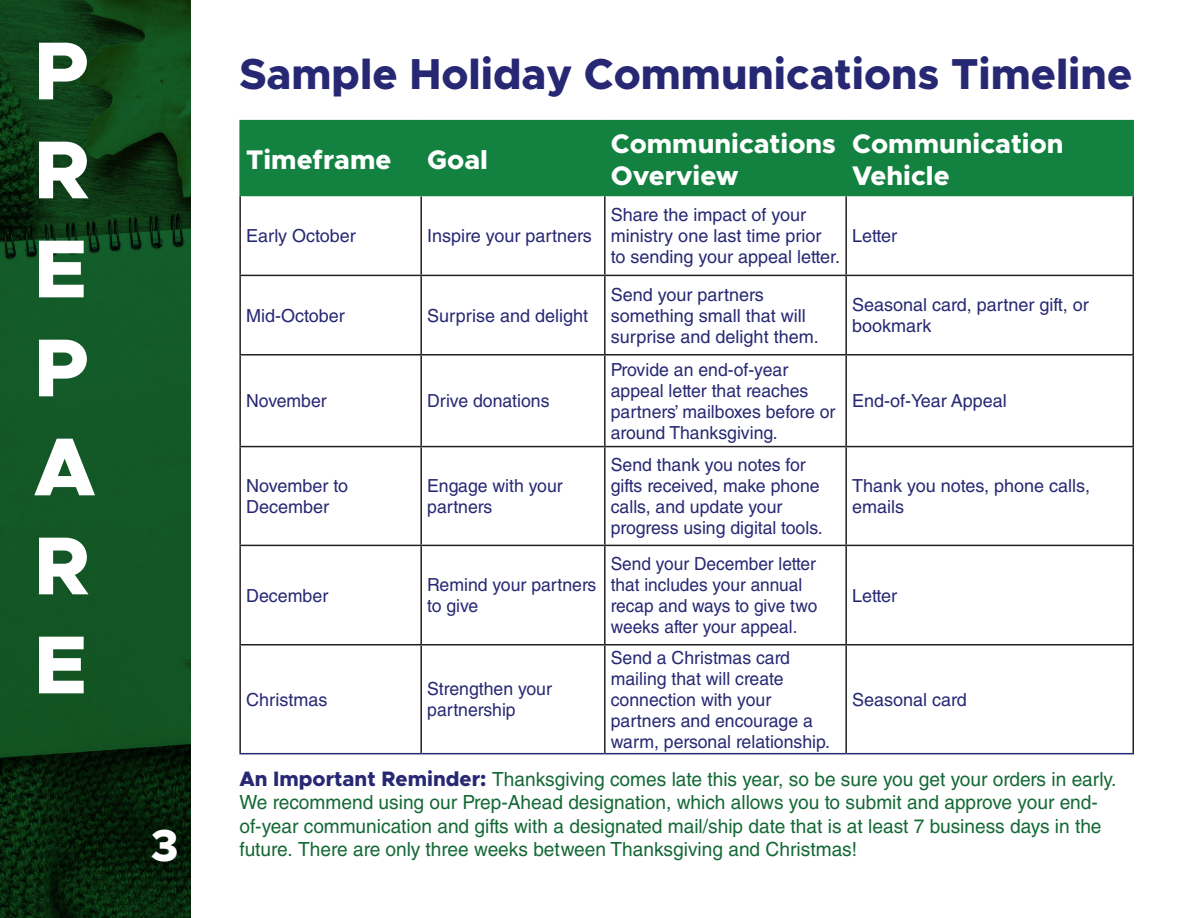
<style>
.page{position:relative;width:1188px;height:918px;background:#fff}
.page>*{position:absolute;margin:0;border:0;box-sizing:border-box;transform-origin:0 0}
.t1{font:800 82.5px/99px "Metropolis";color:#fff;text-align:justify}
.t2{font:800 45px "Metropolis";color:#fff}
.t3{font:800 43.5px "Metropolis";color:#272873}
.t4{font:800 27px/32.4px "Metropolis";color:#fff}
.t5{font:19.5px/23.4px "Helvetica LT Std";color:#146936}
.t6{font:18px/21px "Helvetica LT Std";color:#272873}
.t7{font:18px/21px "Helvetica LT Std";color:#272873;scale:.96 1}
.s1{font-family:"Metropolis";font-weight:800;font-size:21px;color:#272873}
</style>
<div class="page">
<img style="left:0;top:0;width:191px;height:918px">
<div style="left:241px;top:121px;width:891px;height:74px;background:#138240"></div>
<hr style="left:239px;top:196px;width:2px;height:79px;background:#231f20">
<hr style="left:420px;top:196px;width:2px;height:79px;background:#231f20">
<hr style="left:604px;top:196px;width:2px;height:79px;background:#231f20">
<hr style="left:845px;top:196px;width:2px;height:79px;background:#231f20">
<hr style="left:1132px;top:196px;width:2px;height:79px;background:#231f20">
<hr style="left:239px;top:275px;width:182px;height:1px;background:#231f20">
<hr style="left:239px;top:276px;width:2px;height:78px;background:#231f20">
<hr style="left:421px;top:275px;width:184px;height:1px;background:#231f20">
<hr style="left:420px;top:276px;width:2px;height:78px;background:#231f20">
<hr style="left:605px;top:275px;width:241px;height:1px;background:#231f20">
<hr style="left:604px;top:276px;width:2px;height:78px;background:#231f20">
<hr style="left:846px;top:275px;width:288px;height:1px;background:#231f20">
<hr style="left:845px;top:276px;width:2px;height:78px;background:#231f20">
<hr style="left:1132px;top:276px;width:2px;height:78px;background:#231f20">
<hr style="left:239px;top:354px;width:182px;height:2px;background:#231f20">
<hr style="left:239px;top:356px;width:2px;height:90px;background:#231f20">
<hr style="left:421px;top:354px;width:184px;height:2px;background:#231f20">
<hr style="left:420px;top:356px;width:2px;height:90px;background:#231f20">
<hr style="left:605px;top:354px;width:241px;height:2px;background:#231f20">
<hr style="left:604px;top:356px;width:2px;height:90px;background:#231f20">
<hr style="left:846px;top:354px;width:288px;height:2px;background:#231f20">
<hr style="left:845px;top:356px;width:2px;height:90px;background:#231f20">
<hr style="left:1132px;top:356px;width:2px;height:90px;background:#231f20">
<hr style="left:239px;top:446px;width:182px;height:1px;background:#231f20">
<hr style="left:239px;top:447px;width:2px;height:98px;background:#231f20">
<hr style="left:421px;top:446px;width:184px;height:1px;background:#231f20">
<hr style="left:420px;top:447px;width:2px;height:98px;background:#231f20">
<hr style="left:605px;top:446px;width:241px;height:1px;background:#231f20">
<hr style="left:604px;top:447px;width:2px;height:98px;background:#231f20">
<hr style="left:846px;top:446px;width:288px;height:1px;background:#231f20">
<hr style="left:845px;top:447px;width:2px;height:98px;background:#231f20">
<hr style="left:1132px;top:447px;width:2px;height:98px;background:#231f20">
<hr style="left:239px;top:545px;width:182px;height:1px;background:#231f20">
<hr style="left:239px;top:546px;width:2px;height:98px;background:#231f20">
<hr style="left:421px;top:545px;width:184px;height:1px;background:#231f20">
<hr style="left:420px;top:546px;width:2px;height:98px;background:#231f20">
<hr style="left:605px;top:545px;width:241px;height:1px;background:#231f20">
<hr style="left:604px;top:546px;width:2px;height:98px;background:#231f20">
<hr style="left:846px;top:545px;width:288px;height:1px;background:#231f20">
<hr style="left:845px;top:546px;width:2px;height:98px;background:#231f20">
<hr style="left:1132px;top:546px;width:2px;height:98px;background:#231f20">
<hr style="left:239px;top:644px;width:182px;height:2px;background:#231f20">
<hr style="left:239px;top:646px;width:2px;height:107px;background:#231f20">
<hr style="left:421px;top:644px;width:184px;height:2px;background:#231f20">
<hr style="left:420px;top:646px;width:2px;height:107px;background:#231f20">
<hr style="left:605px;top:644px;width:241px;height:2px;background:#231f20">
<hr style="left:604px;top:646px;width:2px;height:107px;background:#231f20">
<hr style="left:846px;top:644px;width:288px;height:2px;background:#231f20">
<hr style="left:845px;top:646px;width:2px;height:107px;background:#231f20">
<hr style="left:1132px;top:646px;width:2px;height:107px;background:#231f20">
<hr style="left:239px;top:120px;width:182px;height:1px;background:#138240">
<hr style="left:239px;top:121px;width:2px;height:74px;background:#138240">
<hr style="left:421px;top:120px;width:184px;height:1px;background:#138240">
<hr style="left:420px;top:121px;width:2px;height:74px;background:#138240">
<hr style="left:605px;top:120px;width:241px;height:1px;background:#138240">
<hr style="left:604px;top:121px;width:2px;height:74px;background:#138240">
<hr style="left:846px;top:120px;width:288px;height:1px;background:#138240">
<hr style="left:845px;top:121px;width:2px;height:74px;background:#138240">
<hr style="left:1132px;top:121px;width:2px;height:74px;background:#138240">
<hr style="left:239px;top:195px;width:182px;height:1px;background:#138240">
<hr style="left:421px;top:195px;width:184px;height:1px;background:#138240">
<hr style="left:605px;top:195px;width:241px;height:1px;background:#138240">
<hr style="left:846px;top:195px;width:288px;height:1px;background:#138240">
<hr style="left:239px;top:753px;width:182px;height:1px;background:#272873">
<hr style="left:421px;top:753px;width:184px;height:1px;background:#272873">
<hr style="left:605px;top:753px;width:241px;height:1px;background:#272873">
<hr style="left:846px;top:753px;width:288px;height:1px;background:#272873">
<h1 class="t1" style="left:34px;top:21px;width:63px">P R E P A R E</h1>
<h2 class="t2" style="left:151px;top:817px;width:29px">3</h2>
<h3 class="t3" style="left:239px;top:46px;width:894px">Sample Holiday Communications Timeline</h3>
<h3 class="t4" style="left:246px;top:143px;width:147px">Timeframe</h3>
<h3 class="t4" style="left:427px;top:143px;width:62px">Goal</h3>
<p class="t6" style="left:246px;top:225px;width:111px">Early October</p>
<p class="t6" style="left:427px;top:225px;width:166px">Inspire your partners</p>
<p class="t6" style="left:246px;top:305px;width:100px">Mid-October</p>
<p class="t6" style="left:427px;top:305px;width:162px">Surprise and delight</p>
<p class="t6" style="left:246px;top:390px;width:82px">November</p>
<p class="t6" style="left:427px;top:390px;width:124px">Drive donations</p>
<p class="t6" style="left:246px;top:475px;width:103px">November to<br>December</p>
<p class="t6" style="left:427px;top:475px;width:137px">Engage with your partners</p>
<p class="t6" style="left:246px;top:585px;width:84px">December</p>
<p class="t6" style="left:427px;top:574px;width:171px">Remind your partners to give</p>
<p class="t6" style="left:246px;top:689px;width:83px">Christmas</p>
<p class="t6" style="left:427px;top:678px;width:126px">Strengthen your partnership</p>
<h3 class="t4" style="left:611px;top:127px;width:227px">Communications<br>Overview</h3>
<h3 class="t4" style="left:852px;top:127px;width:213px">Communication<br>Vehicle</h3>
<p class="t6" style="left:611px;top:204px;width:231px">Share the impact of your ministry one last time prior to sending your appeal letter.</p>
<p class="t6" style="left:852px;top:225px;width:46px">Letter</p>
<p class="t6" style="left:611px;top:284px;width:209px">Send your partners something small that will surprise and delight them.</p>
<p class="t6" style="left:852px;top:294px;width:238px">Seasonal card, partner gift, or bookmark</p>
<p class="t6" style="left:611px;top:359px;width:226px">Provide an end-of-year appeal letter that reaches partners’ mailboxes before or around Thanksgiving.</p>
<p class="t6" style="left:611px;top:454px;width:214px">Send thank you notes for gifts received, make phone calls, and update your progress using digital tools.</p>
<p class="t7" style="left:611px;top:553px;width:217px">Send your December letter that includes your annual recap and ways to give two weeks after your appeal.</p>
<p class="t6" style="left:611px;top:647px;width:221px">Send a Christmas card mailing that will create connection with your partners and encourage a warm, personal relationship.</p>
<p class="t6" style="left:852px;top:390px;width:156px">End-of-Year Appeal</p>
<p class="t6" style="left:852px;top:475px;width:239px">Thank you notes, phone calls, emails</p>
<p class="t6" style="left:852px;top:585px;width:46px">Letter</p>
<p class="t6" style="left:852px;top:689px;width:116px">Seasonal card</p>
<p class="t5" style="left:239px;top:767px;width:878px"><span class="s1">An Important Reminder:</span> Thanksgiving comes late this year, so be sure you get your orders in early.<br>We recommend using our Prep-Ahead designation, which allows you to submit and approve your end&shy;of-year communication and gifts with a designated mail/ship date that is at least 7 business days in the future. There are only three weeks between Thanksgiving and Christmas!</p>
</div>
